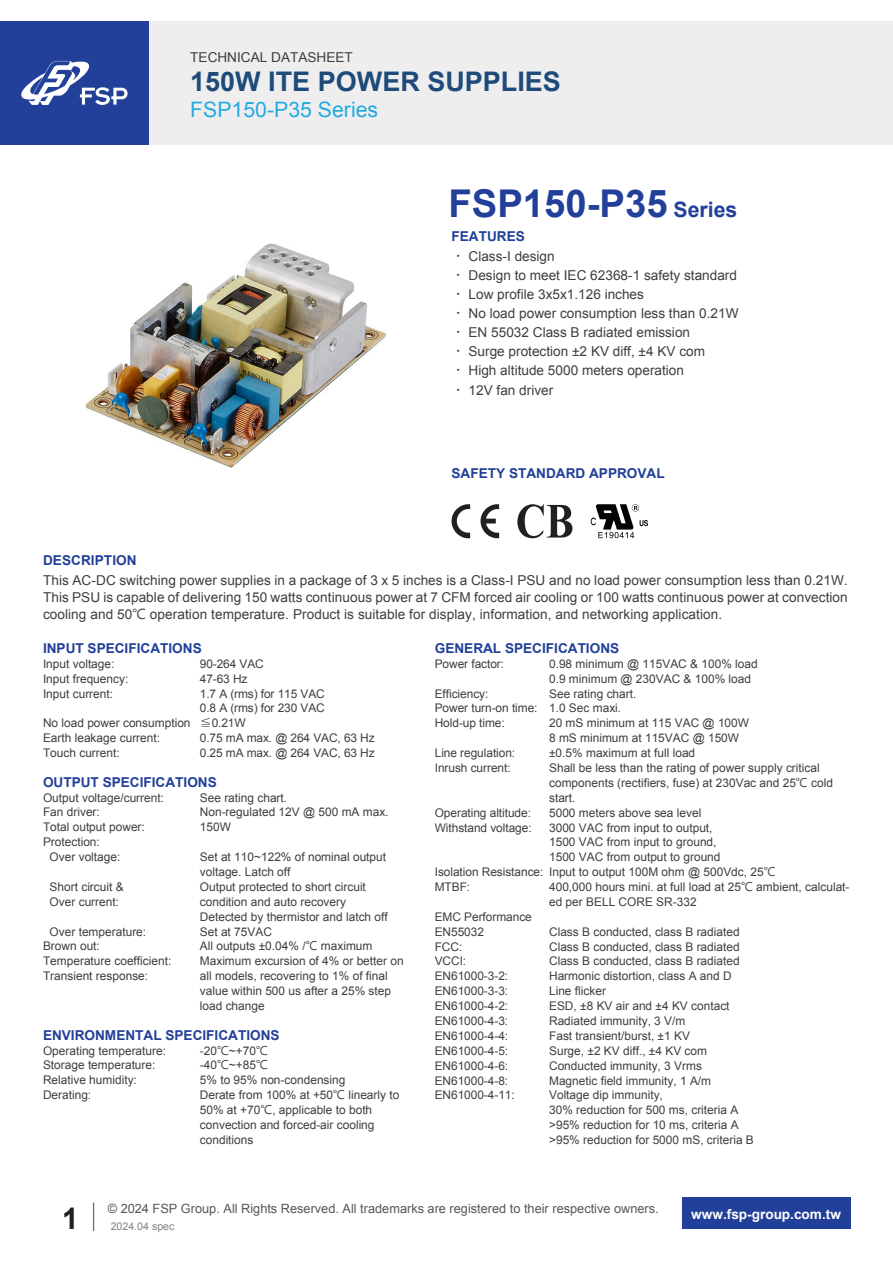
<style>
.page{position:relative;width:893px;height:1263px;background:#fff}
.page>*{position:absolute;margin:0;border:0;box-sizing:border-box;transform-origin:0 0}
.t1{font:700 38.25px "Arial";color:#223f99}
.t2{font:700 29.7px "Arial";color:#231f20}
.t3{font:700 27px "Arial";color:#1e4b7a}
.t4{font:21.3px "Arial";color:#24aae1}
.t5{font:13.65px/19.2px "Arial";color:#3e3e3f}
.t6{font:700 13.65px "Arial";color:#223f99}
.t7{font:700 13.65px "Arial";color:#fff}
.t8{font:12.75px "Arial";color:#57585a}
.t9{font:11.85px/14.9px "Arial";color:#3e3e3f}
.t10{font:10.65px "Arial";color:#808285}
.s1{font-size:21.3px}
.s2{font-weight:700;color:#223f99}
.s3{font-family:"Adobe Ming Std";font-weight:300}
.s4{font-family:"Microsoft Jheng Hei"}
</style>
<div class="page">
<img style="left:86px;top:243px;width:300px;height:225px">
<svg style="left:93px;top:1202px;width:1px;height:29px"></svg>
<div style="left:682px;top:1197px;width:168px;height:32px;background:#223f99"></div>
<div style="left:0;top:21px;width:893px;height:124px;background:#eeeeef"></div>
<div style="left:0;top:21px;width:149px;height:124px;background:#223f99"></div>
<svg style="left:21px;top:61px;width:107px;height:44px"></svg>
<svg style="left:591px;top:504px;width:57px;height:34px"></svg>
<svg style="left:517px;top:504px;width:55px;height:34px"></svg>
<svg style="left:452px;top:504px;width:47px;height:34px"></svg>
<p class="t5" style="left:190px;top:47px;width:164px">TECHNICAL DATASHEET</p>
<h3 class="t3" style="left:190px;top:64px;width:372px">150W ITE POWER SUPPLIES</h3>
<h3 class="t4" style="left:190px;top:95px;width:189px">FSP150-P35 Series</h3>
<h1 class="t1" style="left:449px;top:178px;width:290px">FSP150-P35 <span class="s1">Series</span></h1>
<p class="t5" style="left:452px;top:227px;width:288px"><span class="s2">FEATURES<br></span><span class="s3">‧</span> Class-I design<br><span class="s3">‧</span> Design to meet IEC 62368-1 safety standard <span class="s3">‧</span> Low profile 3x5x1.126 inches<br><span class="s3">‧</span> No load power consumption less than 0.21W <span class="s3">‧</span> EN 55032 Class B radiated emission<br><span class="s3">‧</span> Surge protection ±2 KV diff, ±4 KV com<br><span class="s3">‧</span> High altitude 5000 meters operation<br><span class="s3">‧</span> 12V fan driver</p>
<p class="t6" style="left:452px;top:464px;width:215px">SAFETY STANDARD APPROVAL</p>
<p class="t6" style="left:43px;top:552px;width:95px">DESCRIPTION</p>
<p class="t5" style="left:43px;top:571px;width:806px;line-height:17px;text-align:justify">This AC-DC switching power supplies in a package of 3 x 5 inches is a Class-I PSU and no load power consumption less than 0.21W.<br>This PSU is capable of delivering 150 watts continuous power at 7 CFM forced air cooling or 100 watts continuous power at convection cooling and 50<span class="s4">℃</span> operation temperature. Product is suitable for display, information, and networking application.</p>
<p class="t6" style="left:43px;top:639px;width:160px">INPUT SPECIFICATIONS</p>
<p class="t9" style="left:43px;top:656px;width:87px">Input voltage:<br>Input frequency:<br>Input current:</p>
<p class="t9" style="left:43px;top:716px;width:149px">No load power consumption<br>Earth leakage current:<br>Touch current:</p>
<p class="t6" style="left:435px;top:639px;width:186px">GENERAL SPECIFICATIONS</p>
<p class="t9" style="left:435px;top:656px;width:71px">Power factor:</p>
<p class="t9" style="left:435px;top:686px;width:104px">Efficiency:<br>Power turn-on time:<br>Hold-up time:</p>
<p class="t9" style="left:435px;top:746px;width:82px">Line regulation:<br>Inrush current:</p>
<p class="t9" style="left:435px;top:805px;width:98px">Operating altitude:<br>Withstand voltage:</p>
<p class="t9" style="left:435px;top:865px;width:110px">Isolation Resistance:<br>MTBF:</p>
<p class="t9" style="left:435px;top:909px;width:99px">EMC Performance<br>EN55032<br>FCC:<br>VCCI:<br>EN61000-3-2:<br>EN61000-3-3:<br>EN61000-4-2:<br>EN61000-4-3:<br>EN61000-4-4:<br>EN61000-4-5:<br>EN61000-4-6:<br>EN61000-4-8:<br>EN61000-4-11:</p>
<p class="t9" style="left:549px;top:656px;width:302px">0.98 minimum @ 115VAC &amp; 100% load<br>0.9 minimum @ 230VAC &amp; 100% load<br>See rating chart.<br>1.0 Sec maxi.<br>20 mS minimum at 115 VAC @ 100W<br>8 mS minimum at 115VAC @ 150W<br>±0.5% maximum at full load<br>Shall be less than the rating of power supply critical components (rectifiers, fuse) at 230Vac and 25<span class="s4">℃</span> cold start.<br>5000 meters above sea level<br>3000 VAC from input to output,<br>1500 VAC from input to ground,<br>1500 VAC from output to ground<br>Input to output 100M ohm @ 500Vdc, 25<span class="s4">℃<br></span>400,000 hours mini. at full load at 25<span class="s4">℃</span> ambient, calculat&shy;ed per BELL CORE SR-332</p>
<p class="t9" style="left:549px;top:924px;width:206px">Class B conducted, class B radiated<br>Class B conducted, class B radiated<br>Class B conducted, class B radiated<br>Harmonic distortion, class A and D<br>Line flicker<br>ESD, ±8 KV air and ±4 KV contact<br>Radiated immunity, 3 V/m<br>Fast transient/burst, ±1 KV<br>Surge, ±2 KV diff., ±4 KV com<br>Conducted immunity, 3 Vrms<br>Magnetic field immunity, 1 A/m<br>Voltage dip immunity,<br>30% reduction for 500 ms, criteria A &gt;95% reduction for 10 ms, criteria A &gt;95% reduction for 5000 mS, criteria B</p>
<p class="t9" style="left:200px;top:656px;width:176px">90-264 VAC<br>47-63 Hz<br>1.7 A (rms) for 115 VAC<br>0.8 A (rms) for 230 VAC<br><span class="s3">≦</span>0.21W<br>0.75 mA max. @ 264 VAC, 63 Hz<br>0.25 mA max. @ 264 VAC, 63 Hz</p>
<p class="t6" style="left:43px;top:773px;width:175px">OUTPUT SPECIFICATIONS</p>
<p class="t9" style="left:43px;top:790px;width:123px">Output voltage/current:</p>
<p class="t9" style="left:43px;top:805px;width:58px">Fan driver:</p>
<p class="t9" style="left:43px;top:820px;width:103px">Total output power:</p>
<p class="t9" style="left:43px;top:835px;width:58px">Protection:</p>
<p class="t9" style="left:50px;top:850px;width:72px">Over voltage:</p>
<p class="t9" style="left:50px;top:879px;width:76px">Short circuit &amp;<br>Over current:</p>
<p class="t9" style="left:43px;top:924px;width:130px;text-indent:7px">Over temperature:<br>Brown out:<br>Temperature coefficient:<br>Transient response:</p>
<p class="t9" style="left:200px;top:790px;width:190px">See rating chart.<br>Non-regulated 12V @ 500 mA max.<br>150W</p>
<p class="t9" style="left:200px;top:850px;width:205px">Set at 110~122% of nominal output voltage. Latch off<br>Output protected to short circuit condition and auto recovery<br>Detected by thermistor and latch off<br>Set at 75VAC<br>All outputs ±0.04% /<span class="s4">℃</span> maximum<br>Maximum excursion of 4% or better on all models, recovering to 1% of final value within 500 us after a 25% step load change</p>
<p class="t9" style="left:200px;top:1043px;width:201px">-20<span class="s4">℃</span>~+70<span class="s4">℃<br></span>-40<span class="s4">℃</span>~+85<span class="s4">℃<br></span>5% to 95% non-condensing<br>Derate from 100% at +50<span class="s4">℃</span> linearly to<br>50% at +70<span class="s4">℃</span>, applicable to both convection and forced-air cooling conditions</p>
<p class="t6" style="left:43px;top:1026px;width:238px">ENVIRONMENTAL SPECIFICATIONS</p>
<p class="t9" style="left:43px;top:1043px;width:125px">Operating temperature:<br>Storage temperature:<br>Relative humidity:<br>Derating:</p>
<p class="t8" style="left:108px;top:1200px;width:553px">© 2024 FSP Group. All Rights Reserved. All trademarks are registered to their respective owners.</p>
<p class="t10" style="left:111px;top:1219px;width:65px">2024.04 spec</p>
<h2 class="t2" style="left:62px;top:1199px;width:18px">1</h2>
<p class="t7" style="left:691px;top:1205px;width:151px">www.fsp-group.com.tw</p>
</div>
